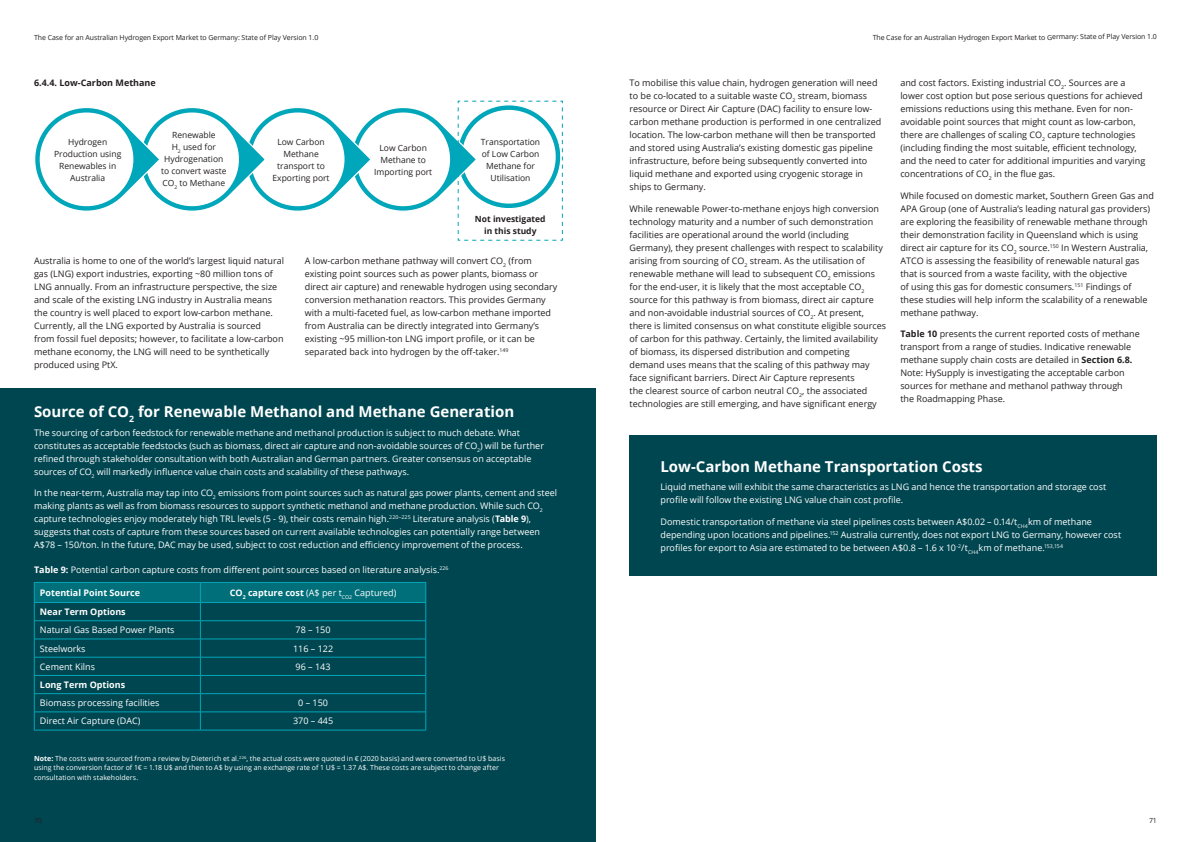
<style>
.page{position:relative;width:1191px;height:842px;background:#fff}
.page>*{position:absolute;margin:0;border:0;box-sizing:border-box;transform-origin:0 0}
.Body_copy__9_13pt{font:700 15px "Open Sans";color:#fff}
.Body_copy__9_13pt-2{font:9px/13px "Open Sans";color:#231f20}
.Body_copy__white_9_1{font:9px/13px "Open Sans";color:#fff}
.Body_copy__9_13pt-3{font:9px "Open Sans";color:#fff}
.Table_caption__9_13p{font:9px "Open Sans";color:#fff}
.Body_copy__9_13pt-4{font:700 9px "Open Sans";color:#fff}
.Subhead_B__8_5_12pt{font:700 9px "Open Sans";color:#231f20}
.Body_copy__9_13pt-5{font:8.5px/12px "Open Sans";color:#231f20;text-align:center}
.Body_copy__9_13pt-6{font:700 8.5px/12px "Open Sans";color:#231f20;text-align:center}
.Footnote__7_9_5pt{font:7px/9.5px "Open Sans";letter-spacing:.01em;color:#fff}
.t1{font:7px "Open Sans";letter-spacing:-.01em;color:#231f20}
.s1{font-weight:700}
</style>
<div class="page">
<div style="left:629px;top:436px;width:528px;height:140px;background:#004650"></div>
<div style="left:0;top:389px;width:595px;height:453px;background:#004650"></div>
<svg style="left:34px;top:582px;width:392px;height:148px"></svg>
<hr style="left:34px;top:730px;width:166px;height:1px;background:#00a6b9">
<hr style="left:200px;top:730px;width:226px;height:1px;background:#00a6b9">
<svg style="left:35px;top:100px;width:528px;height:141px"></svg>
<p class="t1" style="left:34px;top:32px;width:286px">The Case for an Australian Hydrogen Export Market to Germany: State of Play Version 1.0</p>
<p class="t1" style="left:872px;top:32px;width:286px">The Case for an Australian Hydrogen Export Market to Germany: State of Play Version 1.0</p>
<p class="Subhead_B__8_5_12pt" style="left:34px;top:77px;width:123px">6.4.4. Low-Carbon Methane</p>
<p class="Body_copy__9_13pt-5" style="left:54px;top:135px;width:69px">Hydrogen<br>Production using<br>Renewables in<br>Australia</p>
<p class="Body_copy__9_13pt-5" style="left:161px;top:129px;width:67px">Renewable<br>H<sub>2</sub> used for<br>Hydrogenation to convert waste<br>CO<sub>2</sub> to Methane</p>
<p class="Body_copy__9_13pt-5" style="left:272px;top:135px;width:59px">Low Carbon<br>Methane transport to<br>Exporting port</p>
<p class="Body_copy__9_13pt-5" style="left:374px;top:141px;width:60px">Low Carbon<br>Methane to<br>Importing port</p>
<p class="Body_copy__9_13pt-5" style="left:481px;top:135px;width:61px">Transportation of Low Carbon<br>Methane for<br>Utilisation</p>
<p class="Body_copy__9_13pt-6" style="left:475px;top:212px;width:72px">Not investigated in this study</p>
<p class="Body_copy__9_13pt-2" style="left:34px;top:254px;width:251px">Australia is home to one of the world’s largest liquid natural gas (LNG) export industries, exporting ~80 million tons of LNG annually. From an infrastructure perspective, the size and scale of the existing LNG industry in Australia means the country is well placed to export low-carbon methane.<br>Currently, all the LNG exported by Australia is sourced<br>from fossil fuel deposits; however, to facilitate a low-carbon methane economy, the LNG will need to be synthetically produced using PtX.</p>
<p class="Body_copy__9_13pt-2" style="left:305px;top:254px;width:254px">A low-carbon methane pathway will convert CO<sub>2</sub> (from existing point sources such as power plants, biomass or direct air capture) and renewable hydrogen using secondary conversion methanation reactors. This provides Germany with a multi-faceted fuel, as low-carbon methane imported from Australia can be directly integrated into Germany’s existing ~95 million-ton LNG import profile, or it can be separated back into hydrogen by the off-taker.<sup>149</sup></p>
<p class="Body_copy__9_13pt" style="left:34px;top:401px;width:482px">Source of CO<sub>2</sub> for Renewable Methanol and Methane Generation</p>
<p class="Body_copy__white_9_1" style="left:34px;top:426px;width:511px">The sourcing of carbon feedstock for renewable methane and methanol production is subject to much debate. What constitutes as acceptable feedstocks (such as biomass, direct air capture and non-avoidable sources of CO<sub>2</sub>) will be further refined through stakeholder consultation with both Australian and German partners. Greater consensus on acceptable sources of CO<sub>2</sub> will markedly influence value chain costs and scalability of these pathways.</p>
<p class="Body_copy__white_9_1" style="left:34px;top:486px;width:524px">In the near-term, Australia may tap into CO<sub>2</sub> emissions from point sources such as natural gas power plants, cement and steel making plants as well as from biomass resources to support synthetic methanol and methane production. While such CO<sub>2 </sub>capture technologies enjoy moderately high TRL levels (5 - 9), their costs remain high.<sup>220–225</sup> Literature analysis (<span class="s1">Table 9</span>), suggests that costs of capture from these sources based on current available technologies can potentially range between A$78 – 150/ton. In the future, DAC may be used, subject to cost reduction and efficiency improvement of the process.</p>
<p class="Table_caption__9_13p" style="left:34px;top:563px;width:416px"><span class="s1">Table 9:</span> Potential carbon capture costs from different point sources based on literature analysis.<sup>226</sup></p>
<p class="Body_copy__9_13pt-4" style="left:40px;top:586px;width:102px">Potential Point Source</p>
<p class="Body_copy__9_13pt-3" style="left:230px;top:586px;width:168px"><span class="s1">CO</span><sub>2</sub> <span class="s1">capture cost</span> (A$ per t<sub>CO2</sub> Captured)</p>
<p class="Body_copy__9_13pt-4" style="left:40px;top:605px;width:87px">Near Term Options</p>
<p class="Body_copy__9_13pt-3" style="left:40px;top:624px;width:136px">Natural Gas Based Power Plants</p>
<p class="Body_copy__9_13pt-3" style="left:296px;top:624px;width:36px">78 – 150</p>
<p class="Body_copy__9_13pt-3" style="left:40px;top:642px;width:47px">Steelworks</p>
<p class="Body_copy__9_13pt-3" style="left:293px;top:642px;width:42px">116 – 122</p>
<p class="Body_copy__9_13pt-3" style="left:40px;top:660px;width:57px">Cement Kilns</p>
<p class="Body_copy__9_13pt-3" style="left:296px;top:660px;width:36px">96 – 143</p>
<p class="Body_copy__9_13pt-4" style="left:40px;top:678px;width:87px">Long Term Options</p>
<p class="Body_copy__9_13pt-3" style="left:40px;top:697px;width:121px">Biomass processing facilities</p>
<p class="Body_copy__9_13pt-3" style="left:298px;top:697px;width:31px">0 – 150</p>
<p class="Body_copy__9_13pt-3" style="left:40px;top:715px;width:102px">Direct Air Capture (DAC)</p>
<p class="Body_copy__9_13pt-3" style="left:293px;top:715px;width:42px">370 – 445</p>
<p class="Body_copy__9_13pt-2" style="left:629px;top:76px;width:253px">To mobilise this value chain, hydrogen generation will need to be co-located to a suitable waste CO<sub>2</sub> stream, biomass resource or Direct Air Capture (DAC) facility to ensure low&shy;carbon methane production is performed in one centralized location. The low-carbon methane will then be transported and stored using Australia’s existing domestic gas pipeline infrastructure, before being subsequently converted into liquid methane and exported using cryogenic storage in ships to Germany.</p>
<p class="Body_copy__9_13pt-2" style="left:629px;top:202px;width:258px">While renewable Power-to-methane enjoys high conversion technology maturity and a number of such demonstration facilities are operational around the world (including Germany), they present challenges with respect to scalability arising from sourcing of CO<sub>2</sub> stream. As the utilisation of renewable methane will lead to subsequent CO<sub>2</sub> emissions for the end-user, it is likely that the most acceptable CO<sub>2 </sub>source for this pathway is from biomass, direct air capture and non-avoidable industrial sources of CO<sub>2</sub>. At present, there is limited consensus on what constitute eligible sources of carbon for this pathway. Certainly, the limited availability of biomass, its dispersed distribution and competing demand uses means that the scaling of this pathway may face significant barriers. Direct Air Capture represents<br>the clearest source of carbon neutral CO<sub>2</sub>, the associated technologies are still emerging, and have significant energy</p>
<p class="Body_copy__9_13pt-2" style="left:900px;top:76px;width:246px">and cost factors. Existing industrial CO<sub>2</sub>. Sources are a lower cost option but pose serious questions for achieved emissions reductions using this methane. Even for non&shy;avoidable point sources that might count as low-carbon, there are challenges of scaling CO<sub>2</sub> capture technologies (including finding the most suitable, efficient technology, and the need to cater for additional impurities and varying concentrations of CO<sub>2</sub> in the flue gas.</p>
<p class="Body_copy__9_13pt-2" style="left:900px;top:189px;width:255px">While focused on domestic market, Southern Green Gas and APA Group (one of Australia’s leading natural gas providers) are exploring the feasibility of renewable methane through their demonstration facility in Queensland which is using direct air capture for its CO<sub>2</sub> source.<sup>150</sup> In Western Australia, ATCO is assessing the feasibility of renewable natural gas that is sourced from a waste facility, with the objective<br>of using this gas for domestic consumers.<sup>151</sup> Findings of these studies will help inform the scalability of a renewable methane pathway.</p>
<p class="Body_copy__9_13pt-2" style="left:900px;top:327px;width:241px"><span class="s1">Table 10</span> presents the current reported costs of methane transport from a range of studies. Indicative renewable methane supply chain costs are detailed in <span class="s1">Section 6.8.<br></span>Note: HySupply is investigating the acceptable carbon sources for methane and methanol pathway through<br>the Roadmapping Phase.</p>
<p class="Body_copy__9_13pt" style="left:660px;top:456px;width:323px">Low-Carbon Methane Transportation Costs</p>
<p class="Body_copy__white_9_1" style="left:660px;top:480px;width:447px">Liquid methane will exhibit the same characteristics as LNG and hence the transportation and storage cost profile will follow the existing LNG value chain cost profile.</p>
<p class="Body_copy__white_9_1" style="left:660px;top:515px;width:462px">Domestic transportation of methane via steel pipelines costs between A$0.02 – 0.14/t<sub>CH4</sub>km of methane depending upon locations and pipelines.<sup>152</sup> Australia currently, does not export LNG to Germany, however cost profiles for export to Asia are estimated to be between A$0.8 – 1.6 x 10<sup>-2</sup>/t<sub>CH4</sub>km of methane.<sup>153,154</sup></p>
<p class="Footnote__7_9_5pt" style="left:34px;top:753px;width:472px"><span class="s1">Note:</span> The costs were sourced from a review by Dieterich et al.<sup>226</sup>, the actual costs were quoted in € (2020 basis) and were converted to U$ basis using the conversion factor of 1€ = 1.18 U$ and then to A$ by using an exchange rate of 1 U$ = 1.37 A$. These costs are subject to change after consultation with stakeholders.</p>
<p class="t1" style="left:34px;top:816px;width:9px">70</p>
<p class="t1" style="left:1149px;top:816px;width:9px">71</p>
</div>
